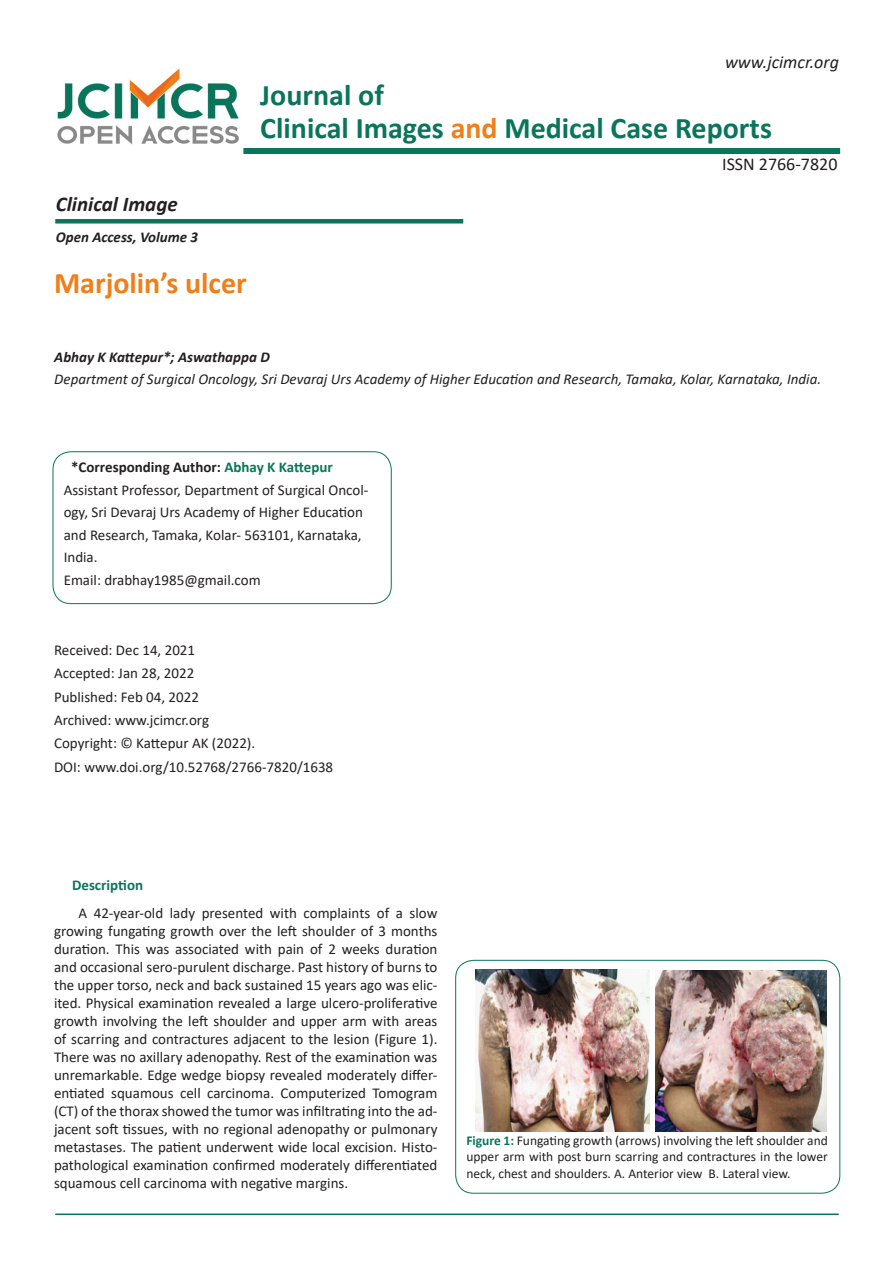
<style>
.page{position:relative;width:893px;height:1263px;background:#fff}
.page>*{position:absolute;margin:0;border:0;box-sizing:border-box;transform-origin:0 0}
.t1{font:700 30px "Calibri";color:#0a755b}
.t2{font:700 30px "Calibri";color:#ef7f1a}
.t3{font:italic 700 21px "Calibri";color:#231f20}
.t4{font:italic 18px "Calibri";color:#231f20}
.t5{font:18px "Calibri";color:#231f20}
.t6{font:15px/18px "Calibri";color:#231f20}
.t7{font:italic 15px "Calibri";color:#231f20}
.t8{font:italic 700 15px "Calibri";color:#231f20}
.t9{font:700 15px "Calibri";color:#231f20}
.t10{font:700 15px "Calibri";color:#0a755b}
.t11{font:13.5px/16.5px "Calibri";color:#231f20;text-align:justify}
.s1{color:#ef7f1a}
.s2{color:#0a755b}
.s3{font-weight:700;color:#0a755b}
</style>
<div class="page">
<div style="left:243px;top:148px;width:597px;height:6px;background:#0a755b"></div>
<div style="left:55px;top:219px;width:408px;height:5px;background:#0a755b"></div>
<img style="left:57px;top:68px;width:182px;height:77px">
<div style="left:53px;top:452px;width:338px;height:152px;border:1px solid #0a755b;border-radius:18px"></div>
<hr style="left:55px;top:1213px;width:784px;height:2px;background:#0a755b">
<div style="left:455px;top:960px;width:385px;height:233px;border:1px solid #0a755b;border-radius:18px"></div>
<img style="left:476px;top:970px;width:174px;height:162px">
<img style="left:656px;top:970px;width:171px;height:161px">
<p class="t4" style="left:725px;top:49px;width:115px">www.jcimcr.org</p>
<p class="t1" style="left:260px;top:74px;width:125px">Journal of</p>
<p class="t1" style="left:260px;top:107px;width:513px">Clinical Images <span class="s1">and</span> Medical Case Reports</p>
<p class="t3" style="left:56px;top:189px;width:123px">Clinical Image</p>
<p class="t8" style="left:56px;top:226px;width:144px">Open Access, Volume 3</p>
<p class="t2" style="left:54px;top:262px;width:194px">Marjolin’s ulcer</p>
<p class="t5" style="left:722px;top:151px;width:117px">ISSN 2766-7820</p>
<p class="t8" style="left:54px;top:346px;width:217px">Abhay K Kattepur*; Aswathappa D</p>
<p class="t7" style="left:54px;top:369px;width:768px">Department of Surgical Oncology, Sri Devaraj Urs Academy of Higher Education and Research, Tamaka, Kolar, Karnataka, India.</p>
<p class="t9" style="left:71px;top:457px;width:263px">*Corresponding Author: <span class="s2">Abhay K Kattepur</span></p>
<p class="t6" style="left:64px;top:478px;width:306px;line-height:22.5px">Assistant Professor, Department of Surgical Oncol&shy;ogy, Sri Devaraj Urs Academy of Higher Education and Research, Tamaka, Kolar- 563101, Karnataka, India.</p>
<p class="t6" style="left:64px;top:570px;width:199px">Email: drabhay1985@gmail.com</p>
<p class="t6" style="left:54px;top:640px;width:143px">Received: Dec 14, 2021</p>
<p class="t6" style="left:54px;top:664px;width:142px">Accepted: Jan 28, 2022</p>
<p class="t6" style="left:54px;top:687px;width:147px">Published: Feb 04, 2022</p>
<p class="t6" style="left:54px;top:711px;width:157px">Archived: www.jcimcr.org</p>
<p class="t6" style="left:54px;top:734px;width:203px">Copyright: © Kattepur AK (2022).</p>
<p class="t6" style="left:54px;top:757px;width:281px">DOI: www.doi.org/10.52768/2766-7820/1638</p>
<p class="t10" style="left:72px;top:874px;width:73px">Description</p>
<p class="t6" style="left:54px;top:904px;width:385px;text-align:justify;text-indent:25px">A 42-year-old lady presented with complaints of a slow growing fungating growth over the left shoulder of 3 months duration. This was associated with pain of 2 weeks duration and occasional sero-purulent discharge. Past history of burns to the upper torso, neck and back sustained 15 years ago was elic&shy;ited. Physical examination revealed a large ulcero-proliferative growth involving the left shoulder and upper arm with areas of scarring and contractures adjacent to the lesion (Figure 1).<br>There was no axillary adenopathy. Rest of the examination was unremarkable. Edge wedge biopsy revealed moderately differ&shy;entiated squamous cell carcinoma. Computerized Tomogram (CT) of the thorax showed the tumor was infiltrating into the ad&shy;jacent soft tissues, with no regional adenopathy or pulmonary metastases. The patient underwent wide local excision. Histo&shy;pathological examination confirmed moderately differentiated squamous cell carcinoma with negative margins.</p>
<p class="t11" style="left:466px;top:1131px;width:363px"><span class="s3">Figure 1:</span> Fungating growth (arrows) involving the left shoulder and upper arm with post burn scarring and contractures in the lower neck, chest and shoulders. A. Anterior view B. Lateral view.</p>
</div>
